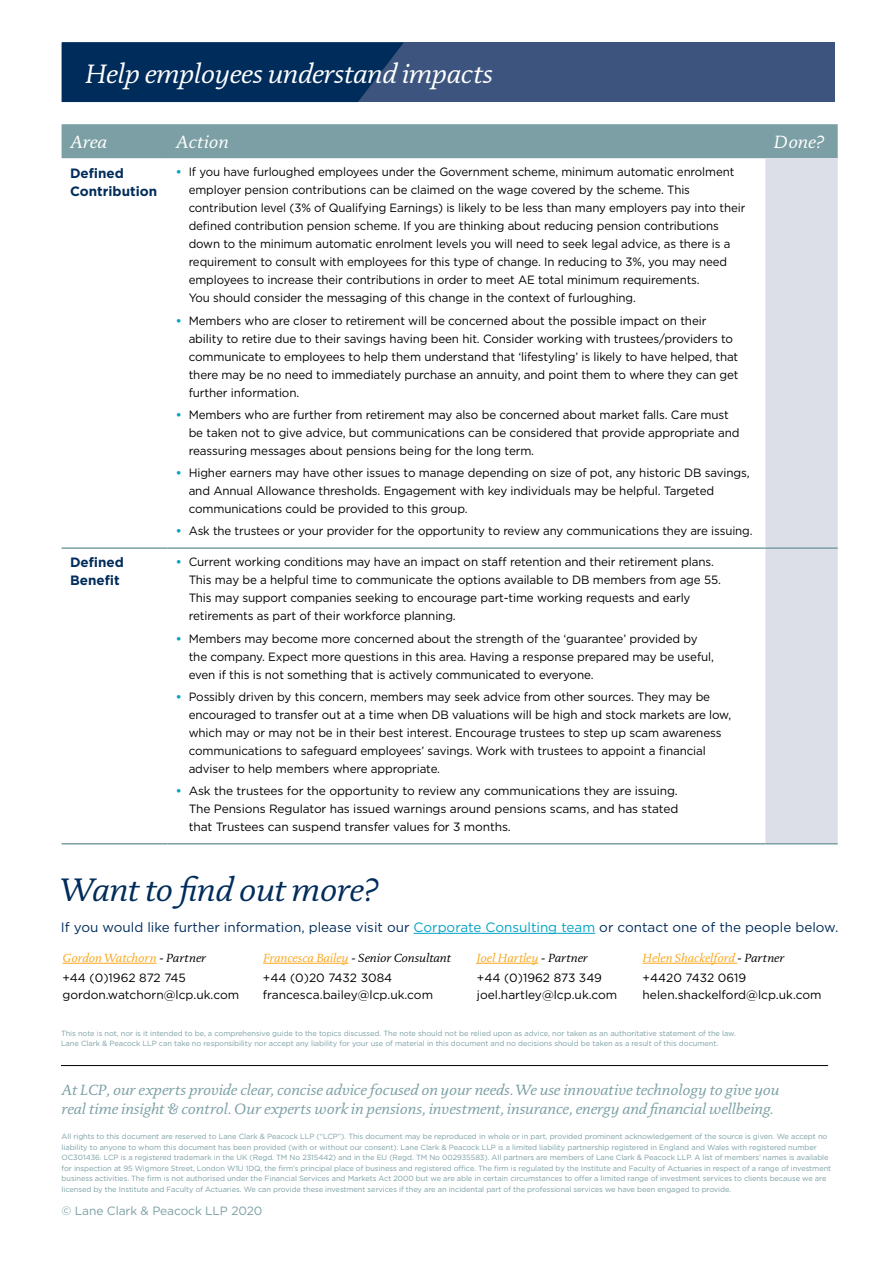
<style>
.page{position:relative;width:893px;height:1263px;background:#fff}
.page>*{position:absolute;margin:0;border:0;box-sizing:border-box;transform-origin:0 0}
.t1{font:italic 33px "DTL Documenta TOT";letter-spacing:-.01em;color:#002c5b}
.t2{font:italic 27px "DTL Documenta TOT";letter-spacing:-.01em;color:#fff}
.t3{font:italic 18px "DTL Documenta TOT";color:#fff}
.t4{font:italic 15px/19.5px "DTL Documenta TOT";color:#7b9fa4}
.t5{font:13.5px "Gotham";color:#002c5b}
.t6{font:700 13.5px/18px "Gotham";color:#002c5b}
.t7{font:12px/18px "Gotham";letter-spacing:-.01em;color:#000}
.t8{font:12px/18px "Gotham";letter-spacing:-.01em;color:#000;scale:.96 1}
.t9{font:italic 12px "DTL Documenta TOT";color:#faa61a}
.t10{font:italic 12px "DTL Documenta TOT";color:#000}
.t11{font:12px "Gotham";letter-spacing:-.01em;color:#7b9fa4}
.t12{font:7.5px/10.5px "Gotham";letter-spacing:-.01em;color:#7b9fa4}
.s1{font-weight:700;color:#00a3c6}
.s2{color:#00a3c6}
.s3{color:#faa61a}
.s4{color:#000}
</style>
<div class="page">
<div style="left:62px;top:43px;width:772px;height:59px;background:#3d557e"></div>
<div style="left:62px;top:43px;width:341px;height:59px;background:#002c5b"></div>
<div style="left:62px;top:124px;width:776px;height:34px;background:#7b9fa4"></div>
<div style="left:765px;top:158px;width:73px;height:685px;background:#dcdee8"></div>
<hr style="left:62px;top:547px;width:105px;height:2px;background:#7b9fa4">
<hr style="left:167px;top:547px;width:598px;height:2px;background:#7b9fa4">
<hr style="left:765px;top:547px;width:73px;height:2px;background:#7b9fa4">
<hr style="left:62px;top:843px;width:105px;height:1px;background:#7b9fa4">
<hr style="left:167px;top:843px;width:598px;height:1px;background:#7b9fa4">
<hr style="left:765px;top:843px;width:73px;height:1px;background:#7b9fa4">
<hr style="left:62px;top:963px;width:95px;height:1px;background:#faa61a">
<hr style="left:414px;top:933px;width:181px;height:1px;background:#00a3c6">
<hr style="left:263px;top:963px;width:86px;height:1px;background:#faa61a">
<hr style="left:477px;top:963px;width:61px;height:1px;background:#faa61a">
<hr style="left:61px;top:1065px;width:767px;height:1px;background:#000">
<hr style="left:643px;top:963px;width:94px;height:1px;background:#faa61a">
<h2 class="t2" style="left:85px;top:57px;width:409px">Help employees understand impacts</h2>
<h3 class="t3" style="left:70px;top:131px;width:39px">Area</h3>
<h3 class="t3" style="left:176px;top:131px;width:54px">Action</h3>
<h3 class="t3" style="left:774px;top:131px;width:52px">Done?</h3>
<p class="t6" style="left:70px;top:164px;width:89px">Defined<br>Contribution</p>
<p class="t8" style="left:189px;top:163px;width:581px;text-indent:-13px"><span class="s1">•</span> If you have furloughed employees under the Government scheme, minimum automatic enrolment employer pension contributions can be claimed on the wage covered by the scheme. This contribution level (3% of Qualifying Earnings) is likely to be less than many employers pay into their defined contribution pension scheme. If you are thinking about reducing pension contributions down to the minimum automatic enrolment levels you will need to seek legal advice, as there is a requirement to consult with employees for this type of change. In reducing to 3%, you may need employees to increase their contributions in order to meet AE total minimum requirements.<br>You should consider the messaging of this change in the context of furloughing.</p>
<p class="t7" style="left:189px;top:311px;width:551px;text-indent:-13px"><span class="s1">•</span> Members who are closer to retirement will be concerned about the possible impact on their ability to retire due to their savings having been hit. Consider working with trustees/providers to communicate to employees to help them understand that ‘lifestyling’ is likely to have helped, that there may be no need to immediately purchase an annuity, and point them to where they can get further information.</p>
<p class="t7" style="left:189px;top:405px;width:552px;text-indent:-13px"><span class="s1">•</span> Members who are further from retirement may also be concerned about market falls. Care must be taken not to give advice, but communications can be considered that provide appropriate and reassuring messages about pensions being for the long term.</p>
<p class="t7" style="left:189px;top:464px;width:562px;text-indent:-13px"><span class="s1">•</span> Higher earners may have other issues to manage depending on size of pot, any historic DB savings, and Annual Allowance thresholds. Engagement with key individuals may be helpful. Targeted communications could be provided to this group.</p>
<p class="t8" style="left:176px;top:522px;width:602px"><span class="s1">•</span> Ask the trustees or your provider for the opportunity to review any communications they are issuing.</p>
<p class="t6" style="left:70px;top:554px;width:55px">Defined<br>Benefit</p>
<p class="t7" style="left:189px;top:553px;width:534px;text-indent:-13px"><span class="s1">•</span> Current working conditions may have an impact on staff retention and their retirement plans.<br>This may be a helpful time to communicate the options available to DB members from age 55.<br>This may support companies seeking to encourage part-time working requests and early retirements as part of their workforce planning.</p>
<p class="t7" style="left:189px;top:629px;width:527px;text-indent:-13px"><span class="s1">•</span> Members may become more concerned about the strength of the ‘guarantee’ provided by the company. Expect more questions in this area. Having a response prepared may be useful, even if this is not something that is actively communicated to everyone.</p>
<p class="t7" style="left:189px;top:687px;width:544px;text-indent:-13px"><span class="s1">•</span> Possibly driven by this concern, members may seek advice from other sources. They may be encouraged to transfer out at a time when DB valuations will be high and stock markets are low, which may or may not be in their best interest. Encourage trustees to step up scam awareness communications to safeguard employees’ savings. Work with trustees to appoint a financial adviser to help members where appropriate.</p>
<p class="t7" style="left:189px;top:781px;width:491px;text-align:justify;text-indent:-13px"><span class="s1">•</span> Ask the trustees for the opportunity to review any communications they are issuing.<br>The Pensions Regulator has issued warnings around pensions scams, and has stated that Trustees can suspend transfer values for 3 months.</p>
<h1 class="t1" style="left:61px;top:870px;width:319px">Want to find out more?</h1>
<p class="t5" style="left:61px;top:918px;width:779px">If you would like further information, please visit our <span class="s2">Corporate Consulting team</span> or contact one of the people below.</p>
<p class="t10" style="left:263px;top:950px;width:189px"><span class="s3">Francesca Bailey</span> - Senior Consultant</p>
<p class="t7" style="left:263px;top:969px;width:172px;line-height:16.5px">+44 (0)20 7432 3084 francesca.bailey@lcp.uk.com</p>
<p class="t9" style="left:643px;top:950px;width:143px">Helen Shackelford <span class="s4">- Partner</span></p>
<p class="t7" style="left:643px;top:969px;width:180px;line-height:16.5px">+4420 7432 0619 helen.shackelford@lcp.uk.com</p>
<p class="t12" style="left:61px;top:1028px;width:676px">This note is not, nor is it intended to be, a comprehensive guide to the topics discussed. The note should not be relied upon as advice, nor taken as an authoritative statement of the law.<br>Lane Clark &amp; Peacock LLP can take no responsibility nor accept any liability for your use of material in this document and no decisions should be taken as a result of this document.</p>
<p class="t9" style="left:62px;top:950px;width:145px">Gordon Watchorn <span class="s4">- Partner</span></p>
<p class="t7" style="left:62px;top:969px;width:178px;line-height:16.5px">+44 (0)1962 872 745 gordon.watchorn@lcp.uk.com</p>
<p class="t9" style="left:477px;top:950px;width:112px">Joel Hartley <span class="s4">- Partner</span></p>
<p class="t7" style="left:477px;top:969px;width:142px;line-height:16.5px">+44 (0)1962 873 349 joel.hartley@lcp.uk.com</p>
<p class="t4" style="left:62px;top:1079px;width:719px">At LCP, our experts provide clear, concise advice focused on your needs. We use innovative technology to give you real time insight &amp; control. Our experts work in pensions, investment, insurance, energy and financial wellbeing.</p>
<p class="t12" style="left:62px;top:1131px;width:771px">All rights to this document are reserved to Lane Clark &amp; Peacock LLP (“LCP”). This document may be reproduced in whole or in part, provided prominent acknowledgement of the source is given. We accept no liability to anyone to whom this document has been provided (with or without our consent). Lane Clark &amp; Peacock LLP is a limited liability partnership registered in England and Wales with registered number OC301436. LCP is a registered trademark in the UK (Regd. TM No 2315442) and in the EU (Regd. TM No 002935583). All partners are members of Lane Clark &amp; Peacock LLP. A list of members’ names is available for inspection at 95 Wigmore Street, London W1U 1DQ, the firm’s principal place of business and registered office. The firm is regulated by the Institute and Faculty of Actuaries in respect of a range of investment business activities. The firm is not authorised under the Financial Services and Markets Act 2000 but we are able in certain circumstances to offer a limited range of investment services to clients because we are licensed by the Institute and Faculty of Actuaries. We can provide these investment services if they are an incidental part of the professional services we have been engaged to provide.</p>
<p class="t11" style="left:62px;top:1203px;width:202px">© Lane Clark &amp; Peacock LLP 2020</p>
</div>
